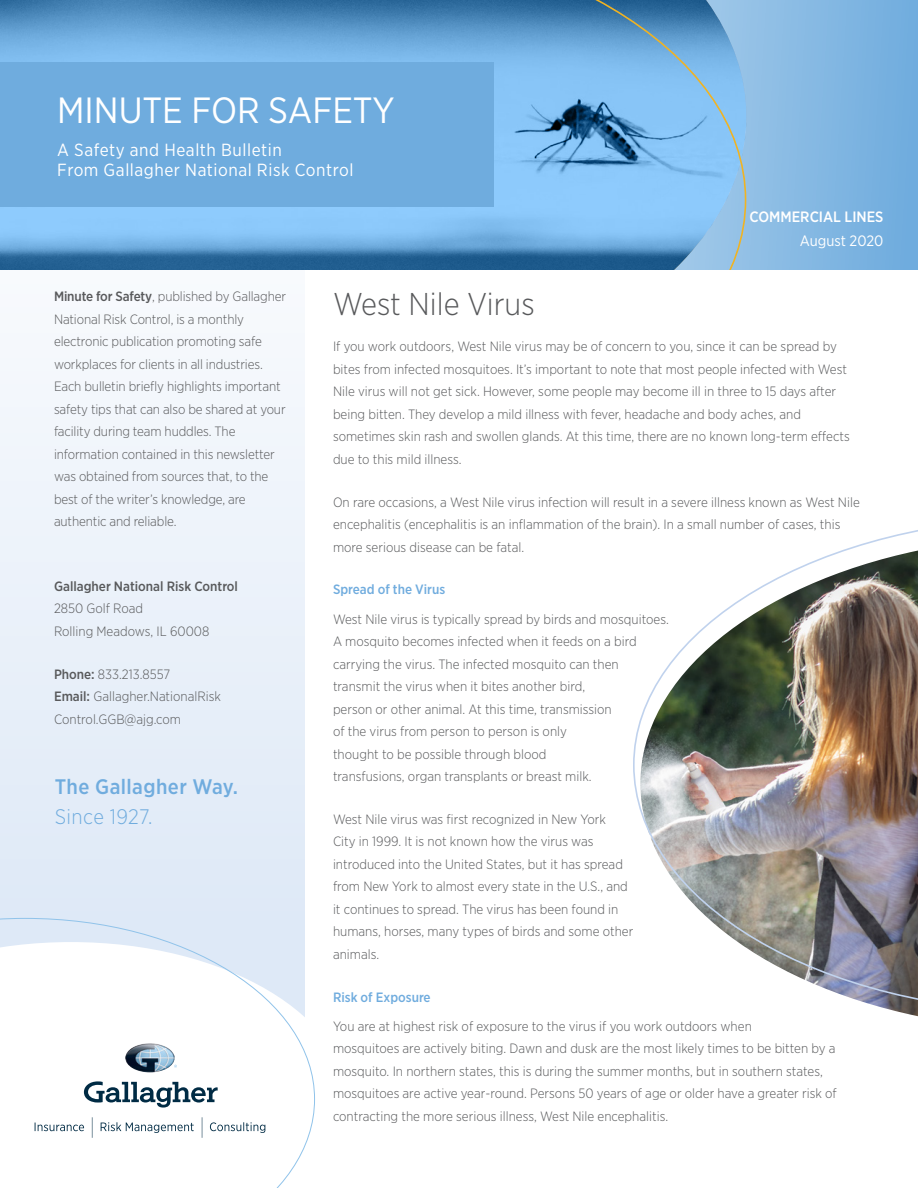
<style>
.page{position:relative;width:918px;height:1188px;background:#fff}
.page>*{position:absolute;margin:0;border:0;box-sizing:border-box;transform-origin:0 0}
.t1{font:36.45px "Gotham Narrow";color:#fff}
.t2{font:300 31.5px "Gotham Narrow";color:#58595b}
.Gallagher_Way_SubHea{font:500 21px/30px "Gotham Narrow";letter-spacing:.02em;color:#70acde}
.t3{font:17.55px/20.2px "Gotham Narrow";letter-spacing:.03em;color:#fff}
.Newsletter_Name{font:500 15px "Gotham Narrow";color:#fff}
.Date{font:15px "Gotham Narrow";color:#fff}
.Body_Text{font:300 13.5px/22.5px "Gotham Narrow";color:#58595b}
.Contact_Info{font:300 13.5px/22.5px "Gotham Narrow";color:#58595b}
.SubHeader{font:500 13.5px "Gotham Narrow";color:#70acde}
.s1{font-weight:500}
.s2{font-weight:300}
</style>
<div class="page">
<div style="left:0;top:0;width:305px;height:1188px;background:#ebf2fa"></div>
<svg style="left:0;top:918px;width:315px;height:270px"></svg>
<svg style="left:84px;top:1081px;width:134px;height:27px;background:#a8b7bf"></svg>
<img style="left:125px;top:1043px;width:50px;height:29px">
<svg style="left:35px;top:1123px;width:49px;height:8px"></svg>
<svg style="left:101px;top:1122px;width:93px;height:11px"></svg>
<svg style="left:210px;top:1122px;width:55px;height:11px"></svg>
<svg style="left:202px;top:1117px;width:1px;height:21px"></svg>
<svg style="left:92px;top:1117px;width:1px;height:21px"></svg>
<img style="left:633px;top:530px;width:285px;height:483px">
<svg style="left:746px;top:0;width:172px;height:270px;background:#81b6e1"></svg>
<svg style="left:0;top:0;width:746px;height:270px;background:#6da9da"></svg>
<p class="t1" style="left:57px;top:88px;width:339px">MINUTE FOR SAFETY</p>
<p class="t3" style="left:57px;top:139px;width:298px">A Safety and Health Bulletin<br>From Gallagher National Risk Control</p>
<p class="Newsletter_Name" style="left:749px;top:207px;width:136px">COMMERCIAL LINES</p>
<p class="Date" style="left:800px;top:232px;width:85px">August 2020</p>
<p class="Body_Text" style="left:54px;top:285px;width:234px"><span class="s1">Minute for Safety</span>, published by Gallagher National Risk Control, is a monthly electronic publication promoting safe workplaces for clients in all industries.<br>Each bulletin briefly highlights important safety tips that can also be shared at your facility during team huddles. The information contained in this newsletter was obtained from sources that, to the best of the writer’s knowledge, are authentic and reliable.</p>
<p class="Contact_Info" style="left:54px;top:575px;width:186px"><span class="s1">Gallagher National Risk Control<br></span>2850 Golf Road<br>Rolling Meadows, IL 60008</p>
<p class="Contact_Info" style="left:54px;top:662px;width:169px"><span class="s1">Phone:</span> 833.213.8557<br><span class="s1">Email:</span> Gallagher.NationalRisk<br>Control.GGB@ajg.com</p>
<p class="Gallagher_Way_SubHea" style="left:55px;top:772px;width:185px">The Gallagher Way.<br><span class="s2">Since 1927.</span></p>
<p class="t2" style="left:333px;top:285px;width:203px">West Nile Virus</p>
<p class="Body_Text" style="left:333px;top:335px;width:518px">If you work outdoors, West Nile virus may be of concern to you, since it can be spread by bites from infected mosquitoes. It’s important to note that most people infected with West Nile virus will not get sick. However, some people may become ill in three to 15 days after being bitten. They develop a mild illness with fever, headache and body aches, and sometimes skin rash and swollen glands. At this time, there are no known long-term effects due to this mild illness.</p>
<p class="Body_Text" style="left:333px;top:490px;width:528px">On rare occasions, a West Nile virus infection will result in a severe illness known as West Nile encephalitis (encephalitis is an inflammation of the brain). In a small number of cases, this more serious disease can be fatal.</p>
<p class="SubHeader" style="left:333px;top:581px;width:114px">Spread of the Virus</p>
<p class="Body_Text" style="left:333px;top:607px;width:337px">West Nile virus is typically spread by birds and mosquitoes.<br>A mosquito becomes infected when it feeds on a bird carrying the virus. The infected mosquito can then transmit the virus when it bites another bird,<br>person or other animal. At this time, transmission<br>of the virus from person to person is only<br>thought to be possible through blood<br>transfusions, organ transplants or breast milk.</p>
<p class="Body_Text" style="left:333px;top:808px;width:302px">West Nile virus was first recognized in New York<br>City in 1999. It is not known how the virus was introduced into the United States, but it has spread from New York to almost every state in the U.S., and it continues to spread. The virus has been found in humans, horses, many types of birds and some other animals.</p>
<p class="SubHeader" style="left:333px;top:988px;width:99px">Risk of Exposure</p>
<p class="Body_Text" style="left:333px;top:1015px;width:505px">You are at highest risk of exposure to the virus if you work outdoors when<br>mosquitoes are actively biting. Dawn and dusk are the most likely times to be bitten by a mosquito. In northern states, this is during the summer months, but in southern states, mosquitoes are active year-round. Persons 50 years of age or older have a greater risk of contracting the more serious illness, West Nile encephalitis.</p>
</div>
